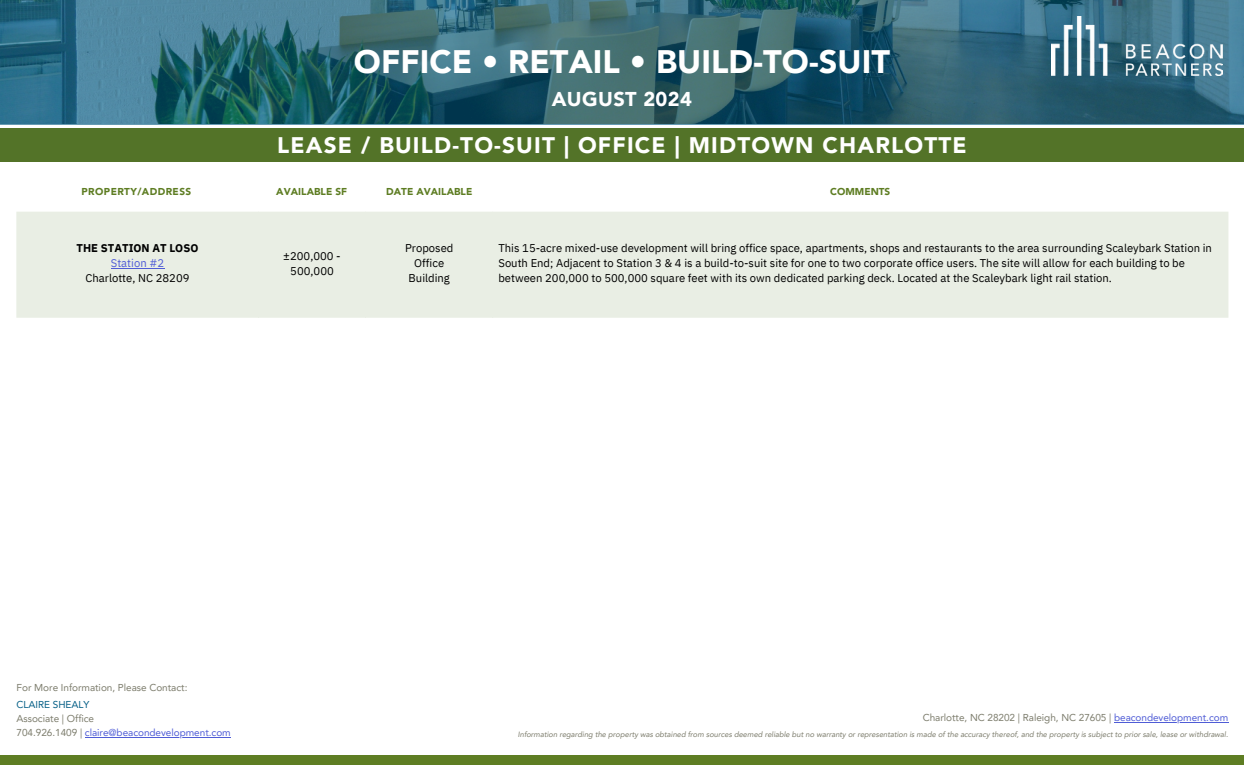
<style>
.page{position:relative;width:1244px;height:765px;background:#fff}
.page>*{position:absolute;margin:0;border:0;box-sizing:border-box;transform-origin:0 0}
.t1{font:900 32.5px "Avenir LT Pro";letter-spacing:.005em;color:#fff}
.t2{font:900 22.5px "Avenir LT Pro";letter-spacing:.055em;color:#fff}
.t3{font:900 20px "Avenir LT Pro";letter-spacing:.02em;color:#fff}
.t4{font:11.25px/15px "IBM Plex Sans";color:#000;text-align:center}
.t5{font:700 11.25px "IBM Plex Sans";color:#000}
.t6{font:11.25px "IBM Plex Sans";color:#505cd6}
.t7{font:10px/14px "Avenir LT Pro";letter-spacing:-.005em;color:#7d7d6d}
.t8{font:900 10px "Avenir LT Pro";letter-spacing:.005em;color:#5e7d23}
.t9{font:900 10px "Avenir LT Pro";letter-spacing:.04em;color:#5e7d23}
.t10{font:italic 7.62px "Avenir LT Pro";letter-spacing:-.005em;color:#7d7d6d}
.s1{color:#055f86}
.s2{color:#4f5cd6}
</style>
<div class="page">
<div style="left:0;top:755px;width:1243px;height:10px;background:#5e7d23"></div>
<svg style="left:0;top:0;width:1243px;height:124px;background:#316777"></svg>
<div style="left:0;top:129px;width:1243px;height:33px;background:#537328"></div>
<img style="left:1051px;top:17px;width:171px;height:59px">
<div style="left:17px;top:212px;width:1211px;height:106px;background:#e9eee4"></div>
<hr style="left:111px;top:268px;width:53px;height:1px;background:#505cd6">
<hr style="left:85px;top:737px;width:146px;height:1px;background:#4f5cd6">
<hr style="left:1113px;top:722px;width:114px;height:1px;background:#4f5cd6">
<h1 class="t1" style="left:354px;top:49px;width:537px">OFFICE • RETAIL • BUILD-TO-SUIT</h1>
<h3 class="t3" style="left:551px;top:91px;width:142px">AUGUST 2024</h3>
<p class="t2" style="left:277px;top:136px;width:691px">LEASE / BUILD-TO-SUIT | OFFICE | MIDTOWN CHARLOTTE</p>
<h4 class="t9" style="left:82px;top:187px;width:111px">PROPERTY/ADDRESS</h4>
<p class="t8" style="left:276px;top:187px;width:72px">AVAILABLE SF</p>
<p class="t8" style="left:386px;top:187px;width:88px">DATE AVAILABLE</p>
<p class="t8" style="left:830px;top:187px;width:62px">COMMENTS</p>
<p class="t5" style="left:77px;top:241px;width:123px">THE STATION AT LOSO</p>
<h2 class="t6" style="left:111px;top:256px;width:55px">Station #2</h2>
<h3 class="t4" style="left:85px;top:270px;width:106px">Charlotte, NC 28209</h3>
<h3 class="t4" style="left:283px;top:248px;width:59px">±200,000 -<br>500,000</h3>
<h3 class="t4" style="left:405px;top:240px;width:50px">Proposed</h3>
<h3 class="t4" style="left:414px;top:255px;width:31px">Office</h3>
<p class="t4" style="left:408px;top:270px;width:43px">Building</p>
<p class="t4" style="left:498px;top:240px;width:715px;text-align:left">This 15-acre mixed-use development will bring office space, apartments, shops and restaurants to the area surrounding Scaleybark Station in<br>South End; Adjacent to Station 3 &amp; 4 is a build-to-suit site for one to two corporate office users. The site will allow for each building to be between 200,000 to 500,000 square feet with its own dedicated parking deck. Located at the Scaleybark light rail station.</p>
<p class="t7" style="left:17px;top:682px;width:172px">For More Information, Please Contact:</p>
<p class="t7" style="left:17px;top:699px;width:216px"><span class="s1">CLAIRE SHEALY<br></span>Associate | Office<br>704.926.1409 | <span class="s2">claire@beacondevelopment.com</span></p>
<p class="t7" style="left:922px;top:712px;width:307px">Charlotte, NC 28202 | Raleigh, NC 27605 | <span class="s2">beacondevelopment.com</span></p>
<h4 class="t10" style="left:517px;top:732px;width:711px">Information regarding the property was obtained from sources deemed reliable but no warranty or representation is made of the accuracy thereof, and the property is subject to prior sale, lease or withdrawal.</h4>
</div>
